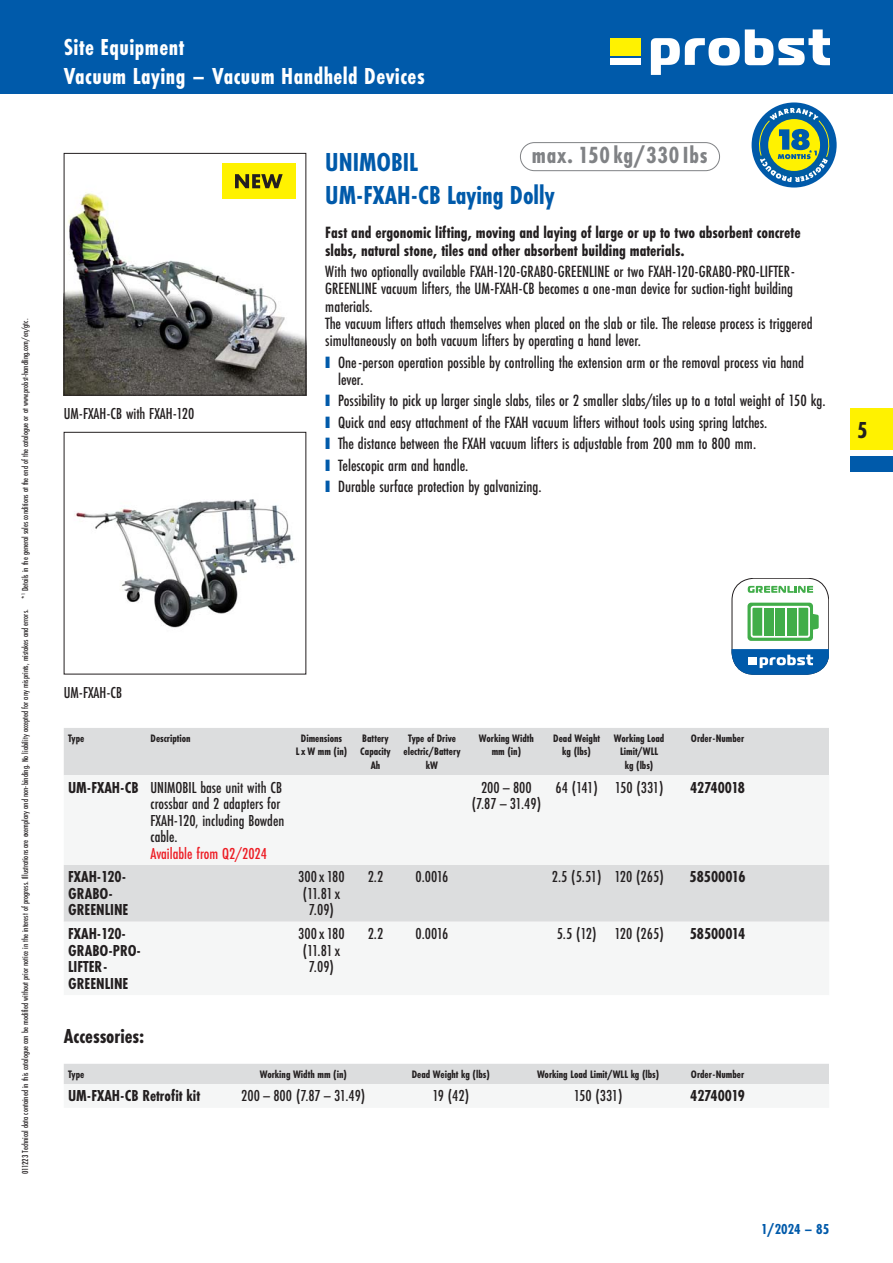
<style>
.page{position:relative;width:893px;height:1263px;background:#fff}
.page>*{position:absolute;margin:0;border:0;box-sizing:border-box;transform-origin:0 0}
.t1{font:700 27px/33px "Futura PT Cond";color:#005aaa}
.t2{font:700 24.3px "Futura PT Cond";letter-spacing:.03em;color:#808285}
.t3{font:700 24px/28.5px "Futura PT Cond";letter-spacing:.02em;color:#fff}
.t4{font:700 24px "Futura PT Cond";color:#231f20}
.t5{font:700 21px "Futura PT Cond";color:#231f20}
.t6{font:500 16.95px/17.2px "Futura PT Cond";color:#231f20}
.t7{font:700 16.95px/17.2px "Futura PT Cond";color:#231f20}
.t8{font:500 16.5px/16.5px "Futura PT Cond";color:#231f20;text-align:center}
.t9{font:700 16.5px/16.5px "Futura PT Cond";color:#231f20}
.t10{font:500 16.5px "Futura PT Cond";color:#ed1c24}
.t11{font:500 16.5px "Futura PT Cond";letter-spacing:-.035em;color:#231f20}
.t12{font:700 15px "Futura PT Cond";color:#005aaa}
.t13{font:700 11.25px/13.5px "Futura PT Cond";color:#231f20;text-align:center}
.t14{font:500 9px "Futura PT Cond";color:#231f20}
.s1{font-family:"Arial";font-weight:400;font-size:24.6px;color:#005aaa}
.s2{font-weight:700}
</style>
<div class="page">
<div style="left:0;top:0;width:893px;height:94px;background:#005aaa"></div>
<div style="left:610px;top:38px;width:31px;height:17px;background:#fff200"></div>
<svg style="left:651px;top:29px;width:178px;height:46px"></svg>
<div style="left:610px;top:58px;width:31px;height:7px;background:#fff"></div>
<div style="left:850px;top:408px;width:43px;height:42px;background:#fff200"></div>
<div style="left:850px;top:456px;width:43px;height:16px;background:#005aaa"></div>
<img style="left:66px;top:193px;width:238px;height:200px">
<div style="left:64px;top:153px;width:242px;height:242px;border:1px solid #231f20"></div>
<img style="left:74px;top:499px;width:222px;height:129px">
<div style="left:64px;top:728px;width:765px;height:47px;background:#dcddde"></div>
<div style="left:64px;top:865px;width:765px;height:57px;background:#dcddde"></div>
<div style="left:64px;top:1064px;width:765px;height:20px;background:#dcddde"></div>
<div style="left:222px;top:163px;width:74px;height:36px;background:#fff200"></div>
<svg style="left:235px;top:174px;width:48px;height:14px"></svg>
<svg style="left:752px;top:102px;width:85px;height:86px"></svg>
<svg style="left:755px;top:106px;width:78px;height:78px;background:#709f8b"></svg>
<div style="left:520px;top:142px;width:200px;height:29px;border:1px solid #808285;border-radius:14px"></div>
<svg style="left:732px;top:578px;width:97px;height:96px"></svg>
<p class="t14" style="left:21px;top:1174px;width:856px;rotate:-90deg">011223 Technical data contained in this catalogue can be modified without prior notice in the interest of progress. Illustrations are exemplary and non- binding. No liability accepted for any misprints, mistakes and errors. *<sup>1</sup> Details in the general sales conditions at the end of the catalogue or at www.probst-handling.com/en/gtc.</p>
<h3 class="t3" style="left:64px;top:34px;width:362px">Site Equipment<br>Vacuum Laying – Vacuum Handheld Devices</h3>
<p class="t8" style="left:64px;top:406px;width:132px">UM-FXAH-CB with FXAH-120</p>
<h2 class="t2" style="left:532px;top:143px;width:177px">max. 150 kg/330 Ibs</h2>
<h1 class="t1" style="left:325px;top:147px;width:231px">UNIMOBIL<br>UM-FXAH-CB Laying Dolly</h1>
<p class="t7" style="left:325px;top:225px;width:477px">Fast and ergonomic lifting, moving and laying of large or up to two absorbent concrete slabs, natural stone, tiles and other absorbent building materials.</p>
<p class="t6" style="left:325px;top:264px;width:489px">With two optionally available FXAH-120-GRABO-GREENLINE or two FXAH-120-GRABO-PRO-LIFTER-GREENLINE vacuum lifters, the UM-FXAH-CB becomes a one-man device for suction-tight building materials.<br>The vacuum lifters attach themselves when placed on the slab or tile. The release process is triggered simultaneously on both vacuum lifters by operating a hand lever.</p>
<p class="t6" style="left:338px;top:354px;width:468px;text-indent:-13px"><span class="s1">■</span> One-person operation possible by controlling the extension arm or the removal process via hand lever.</p>
<p class="t6" style="left:325px;top:393px;width:502px"><span class="s1">■</span> Possibility to pick up larger single slabs, tiles or 2 smaller slabs/tiles up to a total weight of 150 kg.</p>
<p class="t6" style="left:325px;top:414px;width:444px"><span class="s1">■</span> Quick and easy attachment of the FXAH vacuum lifters without tools using spring latches.</p>
<p class="t6" style="left:325px;top:436px;width:432px"><span class="s1">■</span> The distance between the FXAH vacuum lifters is adjustable from 200 mm to 800 mm.</p>
<p class="t6" style="left:325px;top:457px;width:145px"><span class="s1">■</span> Telescopic arm and handle.</p>
<p class="t6" style="left:325px;top:479px;width:218px"><span class="s1">■</span> Durable surface protection by galvanizing.</p>
<h3 class="t4" style="left:857px;top:418px;width:12px">5</h3>
<p class="t8" style="left:64px;top:685px;width:60px">UM- FXAH- CB</p>
<p class="t13" style="left:68px;top:732px;width:18px">Type</p>
<p class="t13" style="left:151px;top:732px;width:42px">Description</p>
<p class="t13" style="left:296px;top:732px;width:53px">Dimensions<br>L x W mm (in)</p>
<p class="t13" style="left:360px;top:732px;width:32px">Battery<br>Capacity<br>Ah</p>
<p class="t13" style="left:403px;top:732px;width:59px">Type of Drive electric/Battery kW</p>
<p class="t13" style="left:479px;top:732px;width:57px">Working Width mm (in)</p>
<p class="t13" style="left:553px;top:732px;width:48px">Dead Weight kg (lbs)</p>
<p class="t13" style="left:614px;top:732px;width:52px">Working Load<br>Limit/WLL<br>kg (lbs)</p>
<p class="t13" style="left:691px;top:732px;width:55px">Order- Number</p>
<p class="t8" style="left:151px;top:779px;width:135px;text-align:left;text-indent:-82px"><span class="s2">UM- FXAH- CB</span> UNIMOBIL base unit with CB crossbar and 2 adapters for<br>FXAH-120, including Bowden cable.</p>
<p class="t10" style="left:151px;top:845px;width:118px">Available from Q2/2024</p>
<p class="t8" style="left:472px;top:779px;width:71px">200 – 800 (7.87 – 31.49)</p>
<p class="t11" style="left:555px;top:779px;width:110px">64 (141) 150 (331)</p>
<p class="t9" style="left:690px;top:779px;width:56px">42740018</p>
<p class="t9" style="left:68px;top:869px;width:62px">FXAH- 120-<br>GRABO-<br>GREENLINE</p>
<p class="t8" style="left:298px;top:869px;width:48px">300 x 180 (11.81 x<br>7.09)</p>
<p class="t8" style="left:368px;top:869px;width:17px">2.2</p>
<p class="t8" style="left:416px;top:869px;width:34px">0.0016</p>
<p class="t8" style="left:552px;top:869px;width:113px">2.5 (5.51) 120 (265)</p>
<p class="t9" style="left:690px;top:869px;width:57px">58500016</p>
<p class="t9" style="left:68px;top:926px;width:75px">FXAH- 120-<br>GRABO- PRO-<br>LIFTER-<br>GREENLINE</p>
<p class="t8" style="left:298px;top:926px;width:48px">300 x 180 (11.81 x<br>7.09)</p>
<p class="t8" style="left:368px;top:926px;width:17px">2.2</p>
<p class="t8" style="left:416px;top:926px;width:34px">0.0016</p>
<p class="t8" style="left:557px;top:926px;width:109px">5.5 (12) 120 (265)</p>
<p class="t9" style="left:690px;top:926px;width:57px">58500014</p>
<p class="t5" style="left:64px;top:1025px;width:82px">Accessories :</p>
<p class="t13" style="left:68px;top:1067px;width:18px">Type</p>
<p class="t13" style="left:260px;top:1067px;width:89px">Working Width mm (in)</p>
<p class="t13" style="left:412px;top:1067px;width:80px">Dead Weight kg (lbs)</p>
<p class="t13" style="left:537px;top:1067px;width:124px">Working Load Limit/WLL kg (lbs)</p>
<p class="t13" style="left:691px;top:1067px;width:55px">Order- Number</p>
<p class="t9" style="left:68px;top:1088px;width:134px">UM- FXAH- CB Retrofit kit</p>
<p class="t8" style="left:241px;top:1088px;width:125px">200 – 800 (7.87 – 31.49)</p>
<p class="t8" style="left:432px;top:1088px;width:38px">19 (42)</p>
<p class="t8" style="left:574px;top:1088px;width:50px">150 (331)</p>
<p class="t9" style="left:690px;top:1088px;width:56px">42740019</p>
<p class="t12" style="left:761px;top:1221px;width:70px">1/2024 – 85</p>
</div>
